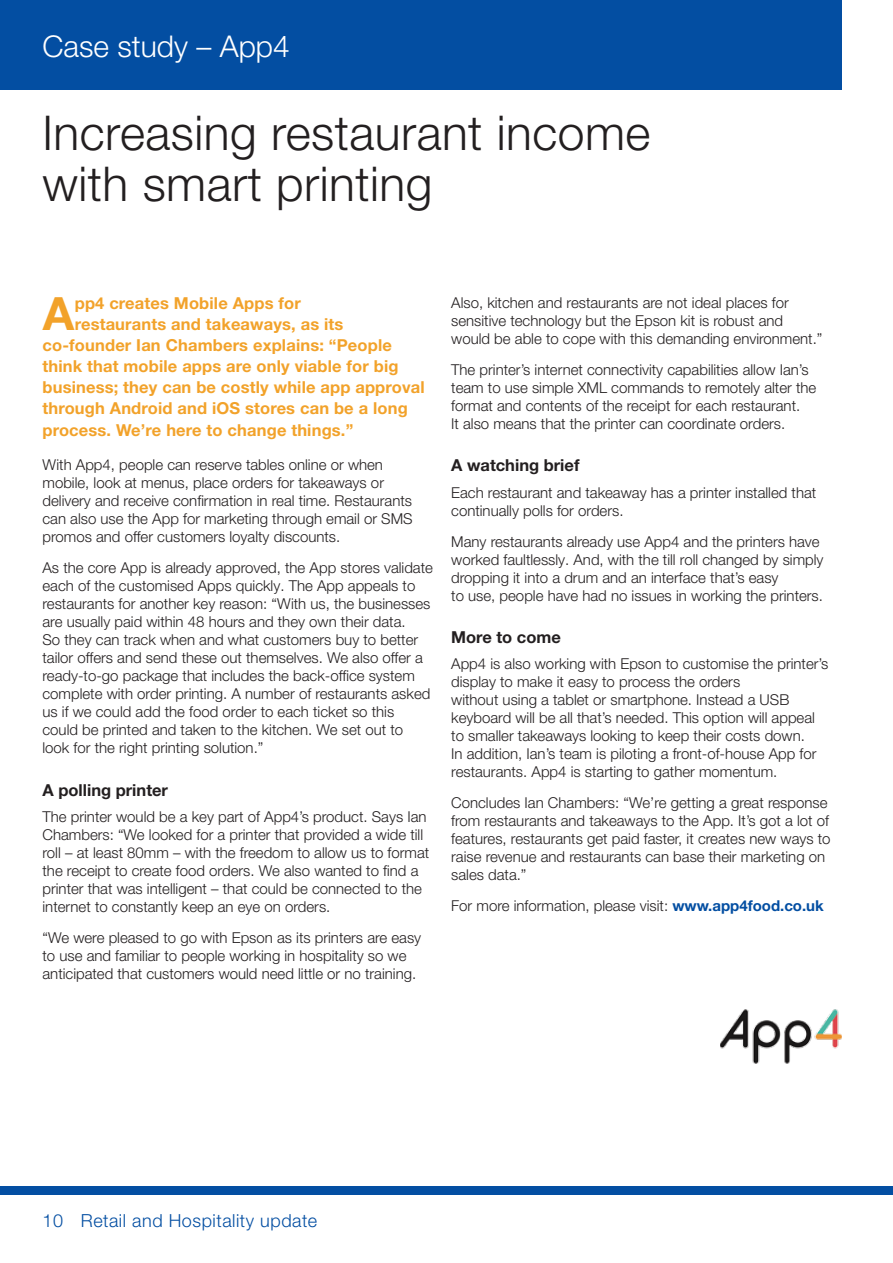
<style>
.page{position:relative;width:893px;height:1263px;background:#fff}
.page>*{position:absolute;margin:0;border:0;box-sizing:border-box;transform-origin:0 0}
.t1{font:300 48px/51px "Helvetica Neue LT Pro";letter-spacing:.01em;color:#231f20}
.t2{font:700 45.9px "Helvetica Neue LT Pro";color:#f2a22a}
.t3{font:300 30px "Helvetica Neue LT Pro";color:#fff}
.t4{font:300 18px "Helvetica Neue LT Pro";letter-spacing:.03em;color:#034ea2}
.t5{font:700 16.5px "Helvetica Neue LT Pro";letter-spacing:.01em;color:#f2a22a}
.t6{font:700 16.5px "Helvetica Neue LT Pro";color:#231f20}
.t7{font:300 15px/18px "Helvetica Neue LT Pro";color:#231f20}
.s1{font-weight:700;color:#034ea2}
</style>
<div class="page">
<div style="left:0;top:0;width:842px;height:89px;background:#034ea2"></div>
<div style="left:0;top:1186px;width:893px;height:9px;background:#034ea2"></div>
<img style="left:720px;top:1009px;width:122px;height:55px">
<h3 class="t3" style="left:43px;top:27px;width:249px">Case study – App4</h3>
<h1 class="t1" style="left:43px;top:106px;width:609px">Increasing restaurant income with smart printing</h1>
<h2 class="t2" style="left:43px;top:285px;width:33px">A</h2>
<p class="t5" style="left:75px;top:293px;width:228px">pp4 creates Mobile Apps for</p>
<p class="t5" style="left:75px;top:314px;width:270px">restaurants and takeaways, as its</p>
<p class="t5" style="left:43px;top:335px;width:351px">co-founder Ian Chambers explains: “People</p>
<p class="t5" style="left:43px;top:356px;width:357px">think that mobile apps are only viable for big</p>
<p class="t5" style="left:43px;top:377px;width:384px">business; they can be costly while app approval</p>
<p class="t5" style="left:43px;top:398px;width:367px">through Android and iOS stores can be a long</p>
<p class="t5" style="left:43px;top:419px;width:312px">process. We’re here to change things.”</p>
<p class="t7" style="left:43px;top:456px;width:372px">With App4, people can reserve tables online or when mobile, look at menus, place orders for takeaways or delivery and receive confirmation in real time. Restaurants can also use the App for marketing through email or SMS promos and offer customers loyalty discounts.</p>
<p class="t7" style="left:43px;top:559px;width:392px">As the core App is already approved, the App stores validate each of the customised Apps quickly. The App appeals to restaurants for another key reason: “With us, the businesses are usually paid within 48 hours and they own their data.<br>So they can track when and what customers buy to better tailor offers and send these out themselves. We also offer a ready-to-go package that includes the back-office system complete with order printing. A number of restaurants asked us if we could add the food order to each ticket so this could be printed and taken to the kitchen. We set out to look for the right printing solution.”</p>
<p class="t6" style="left:43px;top:779px;width:127px">A polling printer</p>
<p class="t7" style="left:43px;top:807px;width:388px">The printer would be a key part of App4’s product. Says Ian Chambers: “We looked for a printer that provided a wide till roll – at least 80mm – with the freedom to allow us to format the receipt to create food orders. We also wanted to find a printer that was intelligent – that could be connected to the internet to constantly keep an eye on orders.</p>
<p class="t7" style="left:43px;top:928px;width:380px">“We were pleased to go with Epson as its printers are easy to use and familiar to people working in hospitality so we anticipated that customers would need little or no training.</p>
<p class="t7" style="left:451px;top:294px;width:373px">Also, kitchen and restaurants are not ideal places for sensitive technology but the Epson kit is robust and would be able to cope with this demanding environment.”</p>
<p class="t7" style="left:451px;top:360px;width:367px">The printer’s internet connectivity capabilities allow Ian’s team to use simple XML commands to remotely alter the format and contents of the receipt for each restaurant.<br>It also means that the printer can coordinate orders.</p>
<p class="t6" style="left:451px;top:455px;width:130px">A watching brief</p>
<p class="t7" style="left:451px;top:483px;width:367px">Each restaurant and takeaway has a printer installed that continually polls for orders.</p>
<p class="t7" style="left:451px;top:532px;width:374px">Many restaurants already use App4 and the printers have worked faultlessly. And, with the till roll changed by simply dropping it into a drum and an interface that’s easy<br>to use, people have had no issues in working the printers.</p>
<p class="t6" style="left:451px;top:627px;width:111px">More to come</p>
<p class="t7" style="left:451px;top:655px;width:378px">App4 is also working with Epson to customise the printer’s display to make it easy to process the orders<br>without using a tablet or smartphone. Instead a USB keyboard will be all that’s needed. This option will appeal to smaller takeaways looking to keep their costs down.<br>In addition, Ian’s team is piloting a front-of-house App for restaurants. App4 is starting to gather momentum.</p>
<p class="t7" style="left:451px;top:793px;width:381px">Concludes Ian Chambers: “We’re getting a great response from restaurants and takeaways to the App. It’s got a lot of features, restaurants get paid faster, it creates new ways to raise revenue and restaurants can base their marketing on sales data.”</p>
<p class="t7" style="left:451px;top:896px;width:374px">For more information, please visit: <span class="s1">www.app4food.co.uk</span></p>
<p class="t4" style="left:43px;top:1210px;width:276px">10 Retail and Hospitality update</p>
</div>
